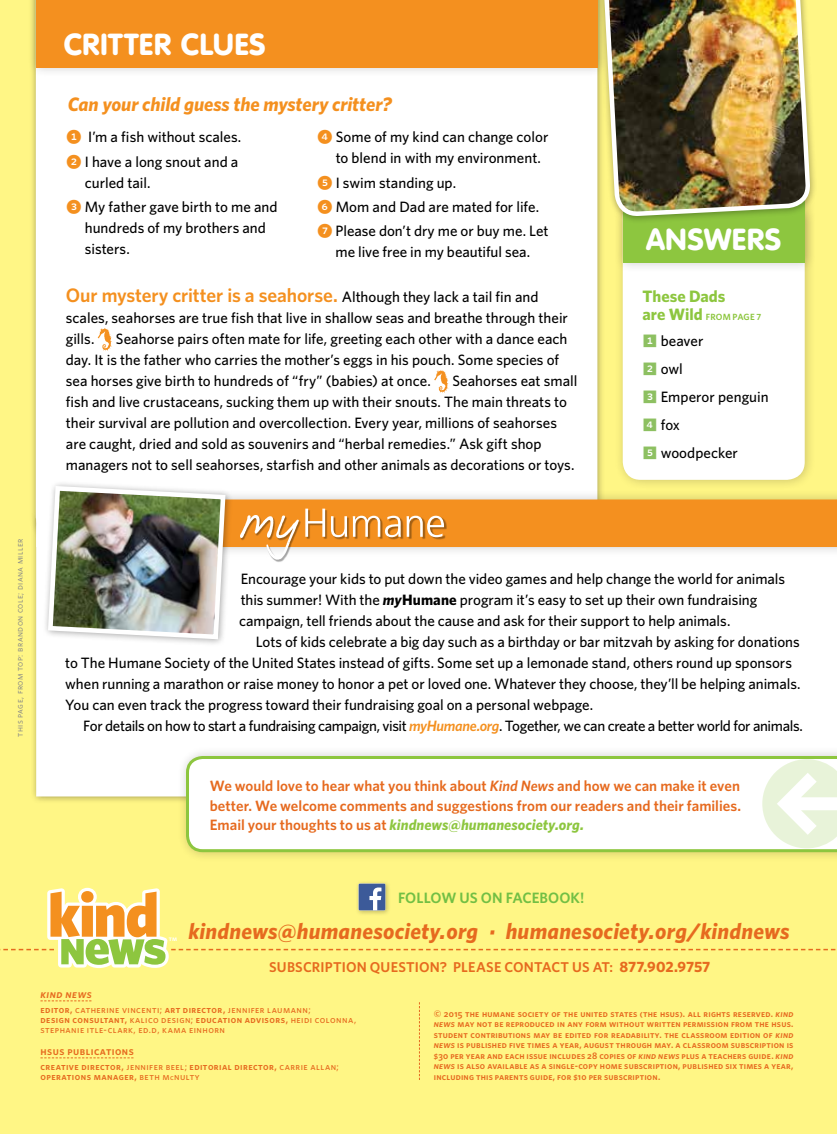
<style>
.page{position:relative;width:837px;height:1134px;background:#fff685}
.page>*{position:absolute;margin:0;border:0;box-sizing:border-box;transform-origin:0 0}
.t1{font:900 30px "VAG Rounded";letter-spacing:.03em;color:#fff}
.t2{font:italic 700 22.5px "Whitney";letter-spacing:.01em;color:#e66a1f}
.t3{font:600 19.5px "Whitney";letter-spacing:-.005em;color:#f4901f}
.t4{font:italic 700 19.5px "Whitney";letter-spacing:-.005em;color:#f4901f}
.t5{font:700 16.5px "Whitney";color:#8dc63f}
.t6{font:500 15px/21px "Whitney";letter-spacing:-.005em;color:#000}
.t7{font:600 15px/19.5px "Whitney";letter-spacing:.005em;color:#e66a1f;text-align:justify}
.t8{font:500 15px "Whitney";letter-spacing:-.025em;color:#000}
.t9{font:15px "Whitney Semibold SC";color:#72bf44}
.t10{font:14.25px "Whitney Semibold SC";letter-spacing:.01em;color:#e66a1f}
.t11{font:11.25px "Whitney Semibold SC";letter-spacing:.04em;color:#e66a1f}
.t12{font:11.25px "Whitney Semibold SC Italic";letter-spacing:.045em;color:#e66a1f}
.t13{font:9.75px/9.8px "Whitney Semibold SC";letter-spacing:.045em;color:#e66a1f}
.t14{font:9.75px "Whitney Medium SC";letter-spacing:.045em;color:#e66a1f}
.t15{font:9.3px/10.5px "Whitney Semibold SC";letter-spacing:.025em;color:#e66a1f;text-align:justify}
.t16{font:9px "Whitney Book SC";letter-spacing:.05em;color:#808285}
.t17{font:600 9px "Whitney";letter-spacing:.015em;color:#8dc63f}
.t18{font:6.75px "Whitney Semibold SC";color:#fff}
.s1{font-family:"Whitney Index Black Rd Bd";font-weight:400;color:#f4901f}
.s2{font-weight:500;font-size:15px;color:#000}
.s3{font-weight:700;font-size:16.5px}
.s4{font-family:"Whitney Index Black Sq Bd";font-weight:400;color:#8dc061}
.s5{font-weight:700;font-style:italic}
.s6{font-weight:700}
.s7{font-weight:600;font-style:italic;color:#f4901f}
.s8{font-style:italic}
.s9{font-weight:700;font-style:italic;color:#8dc63f}
.s10{font-family:"Whitney";font-weight:700;font-size:15px}
.s11{font-family:"Whitney Semibold SC"}
.s12{font-family:"Whitney Medium SC"}
.s13{font-family:"Whitney Medium SC";font-size:7.5px}
.s14{font-family:"Whitney Semibold SC Italic"}
</style>
<div class="page">
<div style="left:35px;top:548px;width:802px;height:250px;background:#fff"></div>
<div style="left:36px;top:78px;width:561px;height:406px;background:#fff"></div>
<div style="left:26px;top:0;width:583px;height:78px;background:#000;opacity:.2"></div>
<div style="left:36px;top:0;width:561px;height:68px;background:#f4901f"></div>
<svg style="left:98px;top:328px;width:14px;height:23px"></svg>
<svg style="left:434px;top:370px;width:15px;height:23px"></svg>
<div style="left:613px;top:203px;width:203px;height:287px;background:#000;opacity:.2"></div>
<div style="left:623px;top:366px;width:182px;height:114px;background:#fff"></div>
<div style="left:598px;top:0;width:220px;height:224px;background:#000;opacity:.35"></div>
<img style="left:605px;top:0;width:204px;height:366px">
<svg style="left:419px;top:1002px;width:1px;height:78px"></svg>
<svg style="left:40px;top:1000px;width:51px;height:1px"></svg>
<svg style="left:40px;top:1058px;width:93px;height:1px"></svg>
<div style="left:355px;top:880px;width:36px;height:36px;background:#000;opacity:.25"></div>
<svg style="left:0;top:884px;width:836px;height:84px"></svg>
<div style="left:42px;top:480px;width:191px;height:167px;background:#fff"></div>
<svg style="left:36px;top:484px;width:801px;height:158px;background:#e1ccae"></svg>
<div style="left:176px;top:746px;width:661px;height:117px;background:#000;opacity:.2"></div>
<svg style="left:186px;top:756px;width:651px;height:96px;background:#f6faf0"></svg>
<svg style="left:762px;top:759px;width:75px;height:89px;background:#f0f7e7"></svg>
<h1 class="t1" style="left:64px;top:27px;width:203px">CRITTER CLUES</h1>
<h3 class="t4" style="left:68px;top:91px;width:326px">Can your child guess the mystery critter?</h3>
<p class="t6" style="left:67px;top:125px;width:176px;line-height:24.3px"><span class="s1">1</span> I’m a fish without scales.<br><span class="s1">2</span> I have a long snout and a</p>
<p class="t6" style="left:67px;top:170px;width:212px;line-height:24.3px;text-indent:18px">curled tail.<br><span class="s1">3</span> My father gave birth to me and</p>
<p class="t6" style="left:85px;top:217px;width:183px">hundreds of my brothers and sisters.</p>
<p class="t6" style="left:336px;top:127px;width:214px;text-indent:-18px"><span class="s1">4</span> Some of my kind can change color to blend in with my environment.</p>
<p class="t6" style="left:318px;top:170px;width:232px;line-height:24.3px"><span class="s1">5</span> I swim standing up.<br><span class="s1">6</span> Mom and Dad are mated for life.<br><span class="s1">7</span> Please don’t dry me or buy me. Let</p>
<p class="t6" style="left:336px;top:241px;width:196px">me live free in my beautiful sea.</p>
<h3 class="t3" style="left:66px;top:282px;width:474px">Our mystery critter is a seahorse. <span class="s2">Although they lack a tail fin and</span></h3>
<p class="t6" style="left:66px;top:307px;width:504px">scales, seahorses are true fish that live in shallow seas and breathe through their gills.</p>
<p class="t6" style="left:66px;top:328px;width:503px;text-indent:50px">Seahorse pairs often mate for life, greeting each other with a dance each day. It is the father who carries the mother’s eggs in his pouch. Some species of sea horses give birth to hundreds of “fry” (babies) at once.</p>
<p class="t6" style="left:66px;top:370px;width:513px;text-indent:387px">Seahorses eat small fish and live crustaceans, sucking them up with their snouts. The main threats to their survival are pollution and overcollection. Every year, millions of seahorses are caught, dried and sold as souvenirs and “herbal remedies.” Ask gift shop managers not to sell seahorses, starfish and other animals as decorations or toys.</p>
<h1 class="t1" style="left:646px;top:221px;width:137px">ANSWERS</h1>
<p class="t5" style="left:643px;top:285px;width:84px">These Dads</p>
<p class="t17" style="left:643px;top:311px;width:120px"><span class="s3">are Wild</span> FROM PAGE 7</p>
<p class="t6" style="left:643px;top:327px;width:128px;line-height:28px"><span class="s4">1</span> beaver<br><span class="s4">2</span> owl<br><span class="s4">3</span> Emperor penguin<br><span class="s4">4</span> fox<br><span class="s4">5</span> woodpecker</p>
<p class="t16" style="left:14px;top:737px;width:199px;rotate:-90deg">this page, from top: brandon cole; diana miller</p>
<p class="t6" style="left:239px;top:568px;width:547px">Encourage your kids to put down the video games and help change the world for animals this summer! With the <span class="s5">my</span><span class="s6">Humane</span> program it’s easy to set up their own fundraising campaign, tell friends about the cause and ask for their support to help animals.</p>
<p class="t6" style="left:65px;top:631px;width:737px;text-indent:191px">Lots of kids celebrate a big day such as a birthday or bar mitzvah by asking for donations to The Humane Society of the United States instead of gifts. Some set up a lemonade stand, others round up sponsors when running a marathon or raise money to honor a pet or loved one. Whatever they choose, they’ll be helping animals.<br>You can even track the progress toward their fundraising goal on a personal webpage.</p>
<p class="t8" style="left:83px;top:716px;width:721px">For details on how to start a fundraising campaign, visit <span class="s7">myHumane.org</span>. Together, we can create a better world for animals.</p>
<p class="t7" style="left:210px;top:776px;width:533px">We would love to hear what you think about <span class="s8">Kind News</span> and how we can make it even better. We welcome comments and suggestions from our readers and their families.<br>Email your thoughts to us at <span class="s9">kindnews@humanesociety.org.</span></p>
<p class="t18" style="left:169px;top:934px;width:10px">tm</p>
<p class="t9" style="left:398px;top:889px;width:188px">FOLLOW US ON FACEBOOK!</p>
<h2 class="t2" style="left:188px;top:916px;width:603px">kindnews@humanesociety.org · humanesociety.org/kindnews</h2>
<p class="t10" style="left:269px;top:958px;width:443px">SUBSCRIPTION QUESTION? PLEASE CONTACT US AT: <span class="s10">877.902.9757</span></p>
<p class="t12" style="left:40px;top:987px;width:53px">kind news</p>
<p class="t14" style="left:40px;top:1004px;width:272px"><span class="s11">editor,</span> catherine vincenti; <span class="s11">art director,</span> jennifer laumann;</p>
<p class="t13" style="left:40px;top:1015px;width:317px">design consultant, <span class="s12">kalico design;</span> education advisors, <span class="s12">heidi colonna,</span></p>
<p class="t14" style="left:40px;top:1023px;width:186px">stephanie itle-clark, ed.d, kama einhorn</p>
<p class="t11" style="left:40px;top:1044px;width:95px">hsus publications</p>
<p class="t13" style="left:40px;top:1062px;width:300px">creative director, <span class="s12">jennifer beel;</span> editorial director, <span class="s12">carrie allan; </span>operations manager, <span class="s12">beth m</span><span class="s13">c</span><span class="s12">nulty</span></p>
<p class="t15" style="left:434px;top:1008px;width:361px">© 2015 the humane society of the united states (the hsus). all rights reserved. <span class="s14">kind news</span> may not be reproduced in any form without written permission from the hsus. student contributions may be edited for readability. the classroom edition of <span class="s14">kind news</span> is published five times a year, august through may. a classroom subscription is $30 per year and each issue includes 28 copies of <span class="s14">kind news</span> plus a teachers guide. <span class="s14">kind news</span> is also available as a single-copy home subscription, published six times a year, including this parents guide, for $10 per subscription.</p>
</div>
